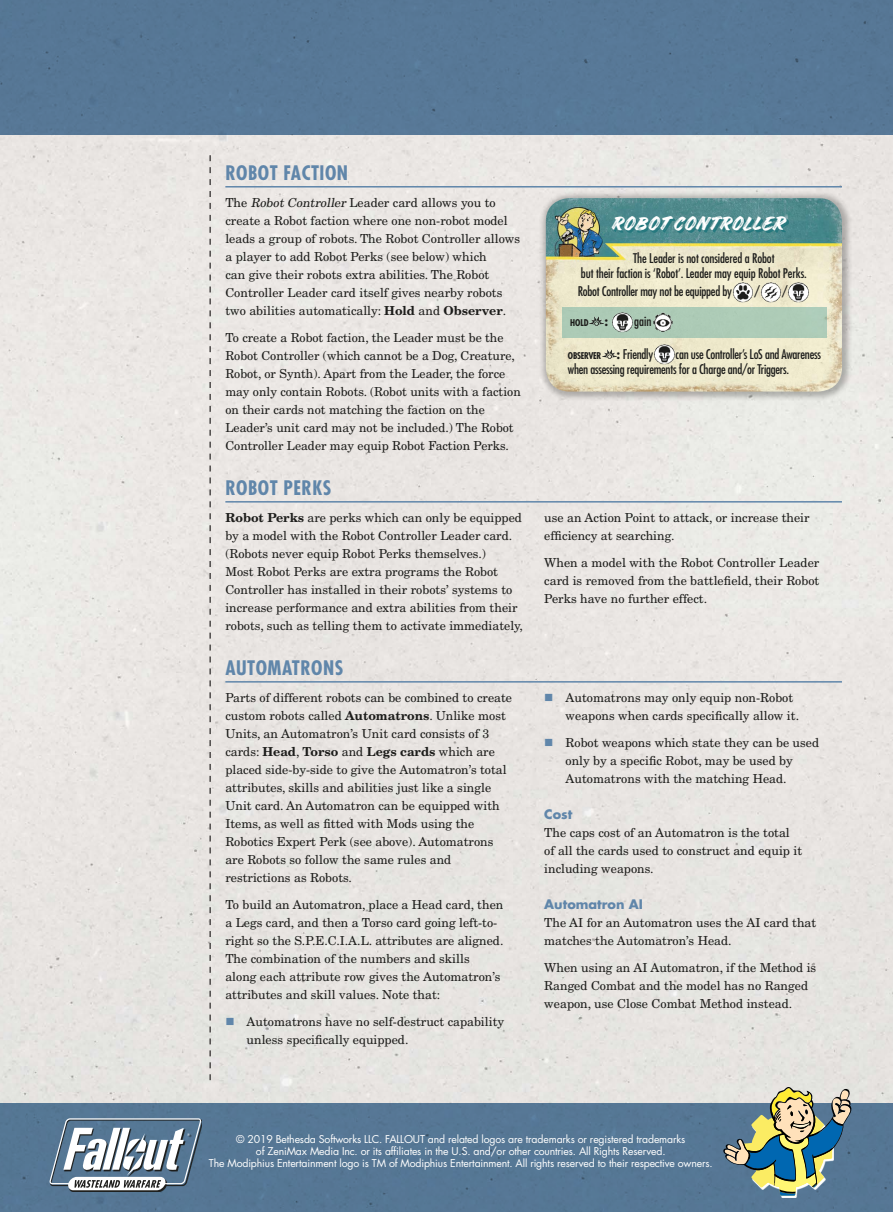
<style>
.page{position:relative;width:893px;height:1212px;background:#fff}
.page>*{position:absolute;margin:0;border:0;box-sizing:border-box;transform-origin:0 0}
.t1{font:22.95px "Handelson Two";letter-spacing:.03em;color:#fff}
.t2{font:700 condensed 19.5px "Futura Std";letter-spacing:.025em;color:#6086aa}
.t3{font:condensed 13.05px/15.3px "Futura Std";letter-spacing:-.02em;color:#1d1d1b}
.t4{font:700 12.9px "Futura Std";color:#6086aa}
.t5{font:12.3px/18px "New Century Schlbk LT Std";color:#1d1d1b}
.t6{font:10.5px/12px "Futura Std";letter-spacing:-.015em;color:#fff;text-align:center}
.t7{font:700 condensed 9.15px "Futura Std";letter-spacing:-.03em;color:#1d1d1b}
.s1{font-style:italic}
.s2{font-weight:700}
.s3{font-size:13.05px}
.s4{font-weight:400;font-size:13.05px}
.s5{color:#6086aa}
</style>
<div class="page">
<div style="left:0;top:135px;width:893px;height:968px;background:#e9e5e2"></div>
<div style="left:0;top:0;width:893px;height:135px;background:#577896"></div>
<div style="left:0;top:1103px;width:893px;height:109px;background:#567794"></div>
<hr style="left:225px;top:186px;width:617px;height:2px;background:#6086aa">
<hr style="left:225px;top:501px;width:617px;height:2px;background:#6086aa">
<hr style="left:225px;top:681px;width:617px;height:2px;background:#6086aa">
<svg style="left:209px;top:155px;width:2px;height:925px;background:#adaaa7"></svg>
<div style="left:539px;top:191px;width:313px;height:211px;background:#1d1d1b;opacity:.3"></div>
<img style="left:546px;top:198px;width:296px;height:194px">
<div style="left:562px;top:307px;width:264px;height:30px;background:#adcbb6"></div>
<img style="left:601px;top:349px;width:16px;height:11px">
<img style="left:653px;top:343px;width:23px;height:22px">
<img style="left:732px;top:281px;width:23px;height:22px">
<img style="left:759px;top:281px;width:23px;height:22px">
<img style="left:787px;top:281px;width:23px;height:22px">
<svg style="left:613px;top:218px;width:175px;height:15px;background:#3c8286"></svg>
<img style="left:589px;top:316px;width:15px;height:10px">
<img style="left:612px;top:312px;width:21px;height:21px">
<img style="left:653px;top:312px;width:20px;height:20px">
<img style="left:654px;top:314px;width:17px;height:16px">
<svg style="left:722px;top:1087px;width:130px;height:109px"></svg>
<svg style="left:69px;top:1119px;width:133px;height:72px"></svg>
<svg style="left:50px;top:1118px;width:151px;height:72px"></svg>
<h2 class="t2" style="left:225px;top:161px;width:124px">ROBOT FACTION</h2>
<p class="t5" style="left:225px;top:194px;width:296px">The <span class="s1">Robot Controller</span> Leader card allows you to create a Robot faction where one non-robot model leads a group of robots. The Robot Controller allows a player to add Robot Perks (see below) which<br>can give their robots extra abilities. The Robot Controller Leader card itself gives nearby robots two abilities automatically: <span class="s2">Hold</span> and <span class="s2">Observer</span>.</p>
<p class="t5" style="left:225px;top:329px;width:297px">To create a Robot faction, the Leader must be the Robot Controller (which cannot be a Dog, Creature, Robot, or Synth). Apart from the Leader, the force may only contain Robots. (Robot units with a faction on their cards not matching the faction on the Leader’s unit card may not be included.) The Robot Controller Leader may equip Robot Faction Perks.</p>
<h2 class="t2" style="left:225px;top:476px;width:108px">ROBOT PERKS</h2>
<p class="t5" style="left:225px;top:509px;width:299px"><span class="s2">Robot Perks</span> are perks which can only be equipped by a model with the Robot Controller Leader card. (Robots never equip Robot Perks themselves.)<br>Most Robot Perks are extra programs the Robot Controller has installed in their robots’ systems to increase performance and extra abilities from their robots, such as telling them to activate immediately,</p>
<p class="t5" style="left:544px;top:509px;width:267px">use an Action Point to attack, or increase their efficiency at searching.</p>
<h1 class="t1" style="left:611px;top:211px;width:174px">ROBOT CONTROLLER</h1>
<p class="t3" style="left:581px;top:251px;width:227px;text-indent:52px">The Leader is not considered a Robot<br>but their faction is ‘Robot’. Leader may equip Robot Perks.</p>
<p class="t3" style="left:578px;top:283px;width:156px">Robot Controller may not be equipped by</p>
<p class="t3" style="left:754px;top:283px;width:7px">/</p>
<p class="t3" style="left:782px;top:283px;width:7px">/</p>
<p class="t7" style="left:570px;top:317px;width:39px">HOLD <span class="s3">:</span></p>
<p class="t3" style="left:634px;top:313px;width:19px">gain</p>
<p class="t3" style="left:568px;top:346px;width:255px;text-indent:108px">can use Controller’s LoS and Awareness when assessing requirements for a Charge and/or Triggers.</p>
<p class="t7" style="left:568px;top:350px;width:87px">OBSERVER <span class="s3">:</span> <span class="s4">Friendly</span></p>
<p class="t5" style="left:544px;top:554px;width:277px;text-align:justify">When a model with the Robot Controller Leader card is removed from the battlefield, their Robot Perks have no further effect.</p>
<h2 class="t2" style="left:225px;top:656px;width:120px">AUTOMATRONS</h2>
<p class="t5" style="left:225px;top:689px;width:288px">Parts of different robots can be combined to create custom robots called <span class="s2">Automatrons</span>. Unlike most Units, an Automatron’s Unit card consists of 3 cards: <span class="s2">Head</span>, <span class="s2">Torso</span> and <span class="s2">Legs cards</span> which are placed side-by-side to give the Automatron’s total attributes, skills and abilities just like a single Unit card. An Automatron can be equipped with Items, as well as fitted with Mods using the Robotics Expert Perk (see above). Automatrons are Robots so follow the same rules and restrictions as Robots.</p>
<p class="t5" style="left:225px;top:896px;width:280px">To build an Automatron, place a Head card, then a Legs card, and then a Torso card going left-to&shy;right so the S.P.E.C.I.A.L. attributes are aligned.<br>The combination of the numbers and skills along each attribute row gives the Automatron’s attributes and skill values. Note that:</p>
<p class="t5" style="left:247px;top:1013px;width:259px;text-indent:-21px"><span class="s5">■</span> Automatrons have no self-destruct capability unless specifically equipped.</p>
<p class="t5" style="left:566px;top:689px;width:235px;text-indent:-21px"><span class="s5">■</span> Automatrons may only equip non-Robot weapons when cards specifically allow it.</p>
<p class="t5" style="left:566px;top:734px;width:255px;text-indent:-21px"><span class="s5">■</span> Robot weapons which state they can be used only by a specific Robot, may be used by<br>Automatrons with the matching Head.</p>
<p class="t4" style="left:544px;top:806px;width:30px">Cost</p>
<p class="t5" style="left:544px;top:824px;width:259px">The caps cost of an Automatron is the total of all the cards used to construct and equip it including weapons.</p>
<p class="t4" style="left:544px;top:896px;width:100px">Automatron AI</p>
<p class="t5" style="left:544px;top:914px;width:274px">The AI for an Automatron uses the AI card that matches the Automatron’s Head.</p>
<p class="t5" style="left:544px;top:959px;width:274px">When using an AI Automatron, if the Method is<br>Ranged Combat and the model has no Ranged weapon, use Close Combat Method instead.</p>
<p class="t6" style="left:209px;top:1134px;width:505px">© 2019 Bethesda Softworks LLC. FALLOUT and related logos are trademarks or registered trademarks<br>of ZeniMax Media Inc. or its affiliates in the U.S. and/or other countries. All Rights Reserved.<br>The Modiphius Entertainment logo is TM of Modiphius Entertainment. All rights reserved to their respective owners.</p>
</div>
